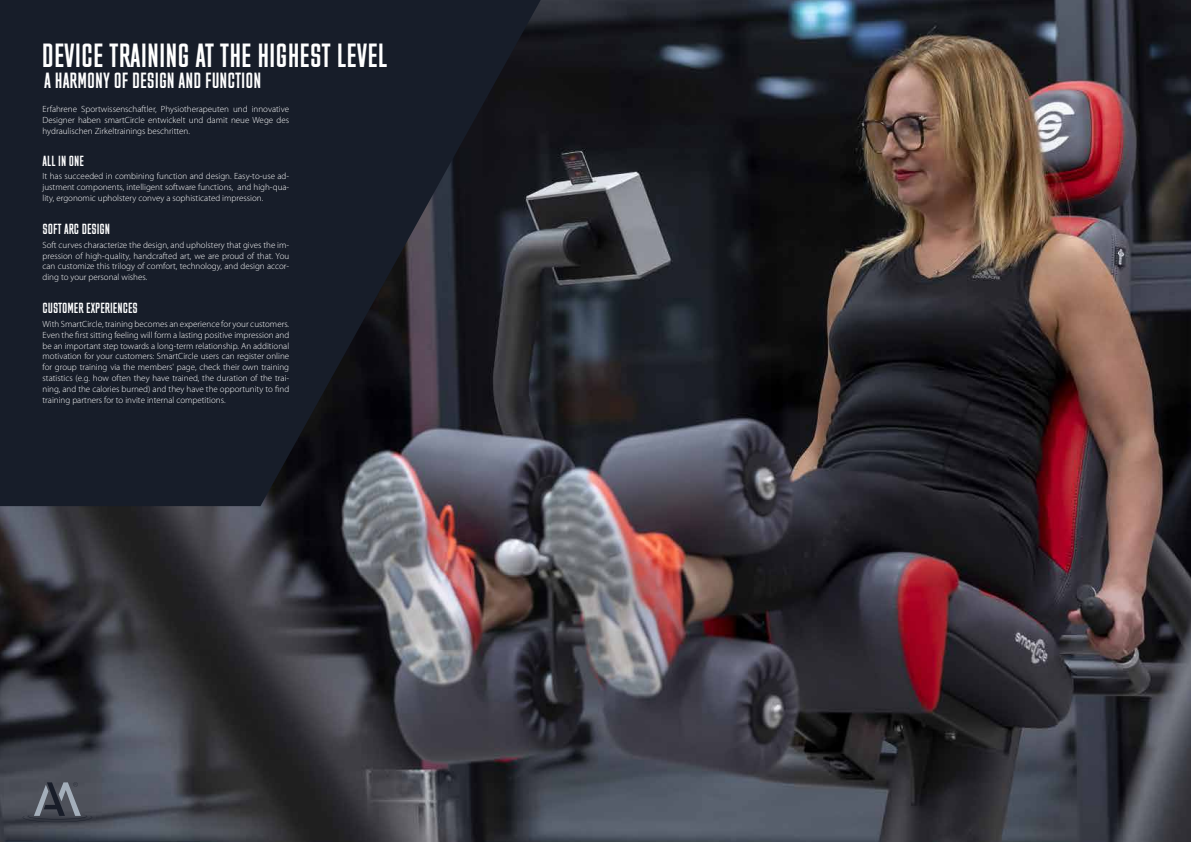
<style>
.page{position:relative;width:1191px;height:842px;background:#fff}
.page>*{position:absolute;margin:0;border:0;box-sizing:border-box;transform-origin:0 0}
.t1{font:32px "M Fred";color:#fff}
.t2{font:21px "M Fred";color:#fff}
.t3{font:14px "M Fred";color:#fff}
.t4{font:300 9px/10.8px "Myriad Pro";color:#fff;text-align:justify}
</style>
<div class="page">
<img style="left:0;top:0;width:1191px;height:842px">
<svg style="left:0;top:0;width:540px;height:506px;background:#1c212c"></svg>
<svg style="left:23px;top:782px;width:69px;height:40px;background:#51555f"></svg>
<h1 class="t1" style="left:42px;top:38px;width:347px">DEVICE TRAINING AT THE HIGHEST LEVEL</h1>
<h2 class="t2" style="left:44px;top:69px;width:219px">A HARMONY OF DESIGN AND FUNCTION</h2>
<p class="t4" style="left:43px;top:104px;width:248px">Erfahrene Sportwissenschaftler, Physiotherapeuten und innovative Designer haben smartCircle entwickelt und damit neue Wege des hydraulischen Zirkeltrainings beschritten.</p>
<h3 class="t3" style="left:43px;top:153px;width:43px">ALL IN ONE</h3>
<p class="t4" style="left:43px;top:171px;width:248px">It has succeeded in combining function and design. Easy-to-use ad&shy;justment components, intelligent software functions, and high-qua&shy;lity, ergonomic upholstery convey a sophisticated impression.</p>
<h3 class="t3" style="left:43px;top:222px;width:69px">SOFT ARC DESIGN</h3>
<p class="t4" style="left:43px;top:239px;width:248px">Soft curves characterize the design, and upholstery that gives the im&shy;pression of high-quality, handcrafted art, we are proud of that. You can customize this trilogy of comfort, technology, and design accor&shy;ding to your personal wishes.</p>
<h3 class="t3" style="left:43px;top:301px;width:97px">CUSTOMER EXPERIENCES</h3>
<p class="t4" style="left:43px;top:319px;width:248px">With SmartCircle, training becomes an experience for your customers.<br>Even the first sitting feeling will form a lasting positive impression and be an important step towards a long-term relationship. An additional motivation for your customers: SmartCircle users can register online for group training via the members' page, check their own training statistics (e.g. how often they have trained, the duration of the trai&shy;ning, and the calories burned) and they have the opportunity to find training partners for to invite internal competitions.</p>
</div>
